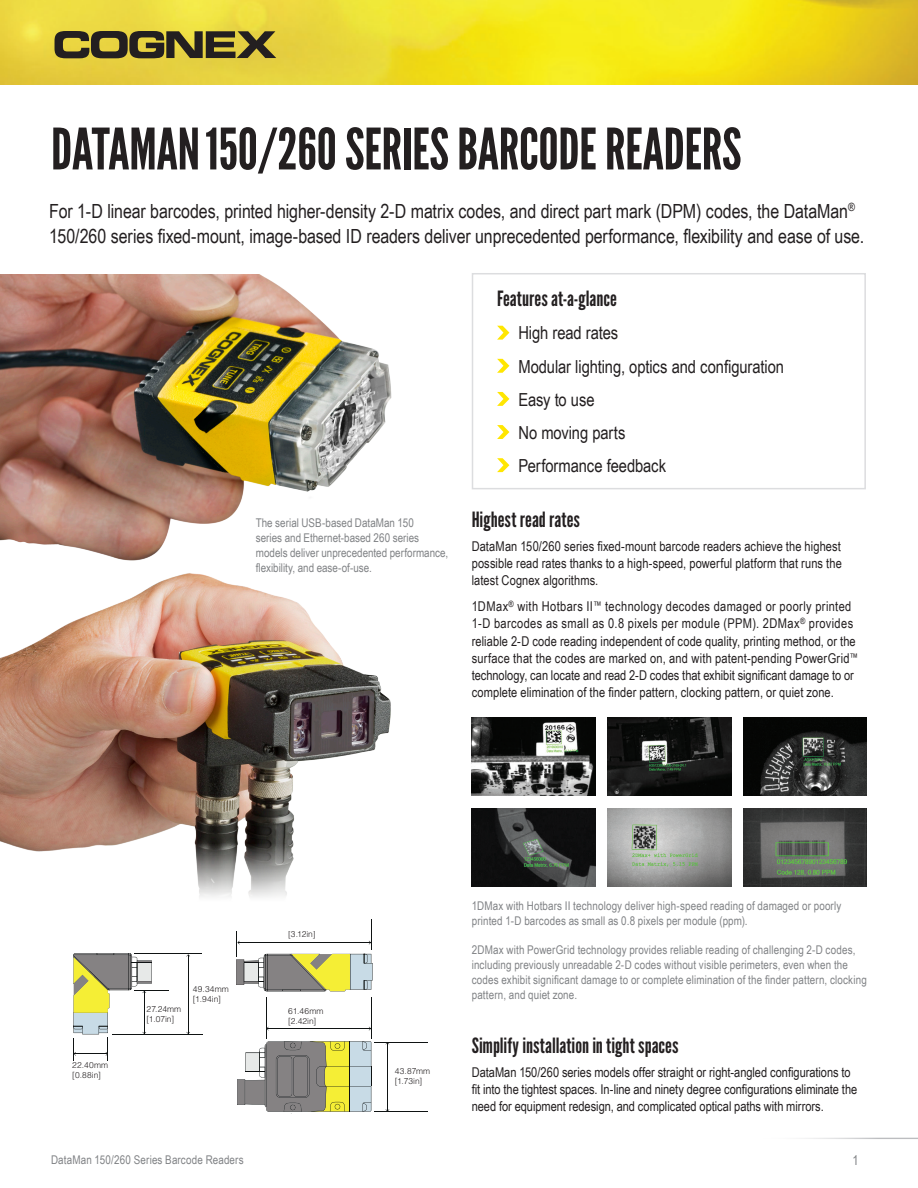
<style>
.page{position:relative;width:918px;height:1188px;background:#fff}
.page>*{position:absolute;margin:0;border:0;box-sizing:border-box;transform-origin:0 0}
.t1{font:57px "League Gothic";letter-spacing:-.005em;color:#231f20}
.t2{font:21px "League Gothic";color:#231f20}
.body{font:19.5px/25.5px "Arial Narrow";letter-spacing:-.005em;color:#231f20}
.bullets{font:18px "Arial Narrow";letter-spacing:-.005em;color:#231f20}
.body-2{font:13.5px/17.2px "Arial Narrow";letter-spacing:.005em;color:#231f20}
.bullets-2{font:13.5px "Arial Narrow";color:#808285}
.body-3{font:12px/15px "Arial Narrow";letter-spacing:.01em;color:#808285}
.t3{font:300 8.4px/9.8px "Helvetica";letter-spacing:.01em;color:#231f20}
</style>
<div class="page">
<img style="left:0;top:0;width:918px;height:84px">
<svg style="left:55px;top:31px;width:221px;height:27px;background:#6c622c"></svg>
<hr style="left:756px;top:1138px;width:162px;height:1px;background:#bcbdc0">
<div style="left:472px;top:273px;width:394px;height:216px;border:2px solid #dcdddf"></div>
<svg style="left:497px;top:326px;width:12px;height:14px"></svg>
<svg style="left:497px;top:359px;width:12px;height:14px"></svg>
<svg style="left:497px;top:392px;width:12px;height:14px"></svg>
<svg style="left:497px;top:425px;width:12px;height:14px"></svg>
<svg style="left:497px;top:458px;width:12px;height:14px"></svg>
<img style="left:472px;top:809px;width:123px;height:78px">
<img style="left:472px;top:717px;width:123px;height:79px">
<img style="left:744px;top:809px;width:123px;height:78px">
<img style="left:744px;top:717px;width:123px;height:79px">
<img style="left:608px;top:809px;width:123px;height:78px">
<img style="left:608px;top:717px;width:123px;height:79px">
<hr style="left:134px;top:954px;width:68px;height:1px;background:#0f1313">
<hr style="left:134px;top:991px;width:35px;height:1px;background:#0f1313">
<hr style="left:375px;top:1042px;width:53px;height:1px;background:#0f1313">
<hr style="left:375px;top:1111px;width:53px;height:1px;background:#0f1313">
<hr style="left:112px;top:1034px;width:90px;height:1px;background:#0f1313">
<hr style="left:236px;top:919px;width:1px;height:38px;background:#0f1313">
<hr style="left:371px;top:919px;width:1px;height:31px;background:#0f1313">
<hr style="left:266px;top:997px;width:1px;height:42px;background:#0f1313">
<hr style="left:371px;top:997px;width:1px;height:42px;background:#0f1313">
<svg style="left:237px;top:1041px;width:135px;height:71px;background:#aaaa8e"></svg>
<svg style="left:73px;top:953px;width:79px;height:108px"></svg>
<hr style="left:238px;top:942px;width:133px;height:1px;background:#0f1313">
<hr style="left:267px;top:1028px;width:104px;height:1px;background:#0f1313">
<hr style="left:188px;top:955px;width:1px;height:79px;background:#0f1313">
<hr style="left:387px;top:1043px;width:1px;height:68px;background:#0f1313">
<svg style="left:236px;top:954px;width:137px;height:37px;background:#b5b587"></svg>
<img style="left:0;top:274px;width:392px;height:287px">
<img style="left:0;top:573px;width:391px;height:279px">
<svg style="left:141px;top:843px;width:211px;height:87px"></svg>
<p class="t1" style="left:51px;top:115px;width:692px">DATAMAN 150/260 SERIES BARCODE READERS</p>
<p class="body" style="left:49px;top:197px;width:816px">For 1-D linear barcodes, printed higher-density 2-D matrix codes, and direct part mark (DPM) codes, the DataMan<sup>®<br></sup>150/260 series fixed-mount, image-based ID readers deliver unprecedented performance, flexibility and ease of use.</p>
<p class="body-3" style="left:256px;top:514px;width:194px">The serial USB-based DataMan 150<br>series and Ethernet-based 260 series models deliver unprecedented performance, flexibility, and ease-of-use.</p>
<p class="t2" style="left:497px;top:286px;width:121px">Features at-a-glance</p>
<p class="bullets" style="left:518px;top:320px;width:101px">High read rates</p>
<p class="bullets" style="left:518px;top:353px;width:267px">Modular lighting, optics and configuration</p>
<p class="bullets" style="left:518px;top:386px;width:78px">Easy to use</p>
<p class="bullets" style="left:518px;top:419px;width:109px">No moving parts</p>
<p class="bullets" style="left:518px;top:452px;width:149px">Performance feedback</p>
<p class="t2" style="left:472px;top:507px;width:110px">Highest read rates</p>
<p class="body-2" style="left:472px;top:537px;width:372px;text-align:justify">DataMan 150/260 series fixed-mount barcode readers achieve the highest possible read rates thanks to a high-speed, powerful platform that runs the latest Cognex algorithms.</p>
<p class="body-2" style="left:472px;top:597px;width:388px">1DMax<sup>®</sup> with Hotbars II<sup>™</sup> technology decodes damaged or poorly printed 1-D barcodes as small as 0.8 pixels per module (PPM). 2DMax<sup>®</sup> provides reliable 2-D code reading independent of code quality, printing method, or the surface that the codes are marked on, and with patent-pending PowerGrid<sup>™ </sup>technology, can locate and read 2-D codes that exhibit significant damage to or complete elimination of the finder pattern, clocking pattern, or quiet zone.</p>
<p class="t3" style="left:72px;top:1060px;width:37px">22.40mm [0.88in]</p>
<p class="t3" style="left:147px;top:1004px;width:36px">27.24mm [1.07in]</p>
<p class="t3" style="left:193px;top:984px;width:37px">49.34mm [1.94in]</p>
<p class="t3" style="left:288px;top:929px;width:29px">[3.12in]</p>
<p class="t3" style="left:288px;top:1005px;width:37px">61.46mm [2.42in]</p>
<p class="t3" style="left:395px;top:1066px;width:37px">43.87mm [1.73in]</p>
<p class="body-3" style="left:472px;top:898px;width:371px">1DMax with Hotbars II technology deliver high-speed reading of damaged or poorly printed 1-D barcodes as small as 0.8 pixels per module (ppm).</p>
<p class="body-3" style="left:472px;top:942px;width:397px">2DMax with PowerGrid technology provides reliable reading of challenging 2-D codes, including previously unreadable 2-D codes without visible perimeters, even when the codes exhibit significant damage to or complete elimination of the finder pattern, clocking pattern, and quiet zone.</p>
<p class="t2" style="left:472px;top:1033px;width:208px">Simplify installation in tight spaces</p>
<p class="body-2" style="left:472px;top:1063px;width:387px">DataMan 150/260 series models offer straight or right-angled configurations to fit into the tightest spaces. In-line and ninety degree configurations eliminate the need for equipment redesign, and complicated optical paths with mirrors.</p>
<p class="body-3" style="left:51px;top:1152px;width:194px">DataMan 150/260 Series Barcode Readers</p>
<p class="bullets-2" style="left:853px;top:1151px;width:8px">1</p>
</div>
